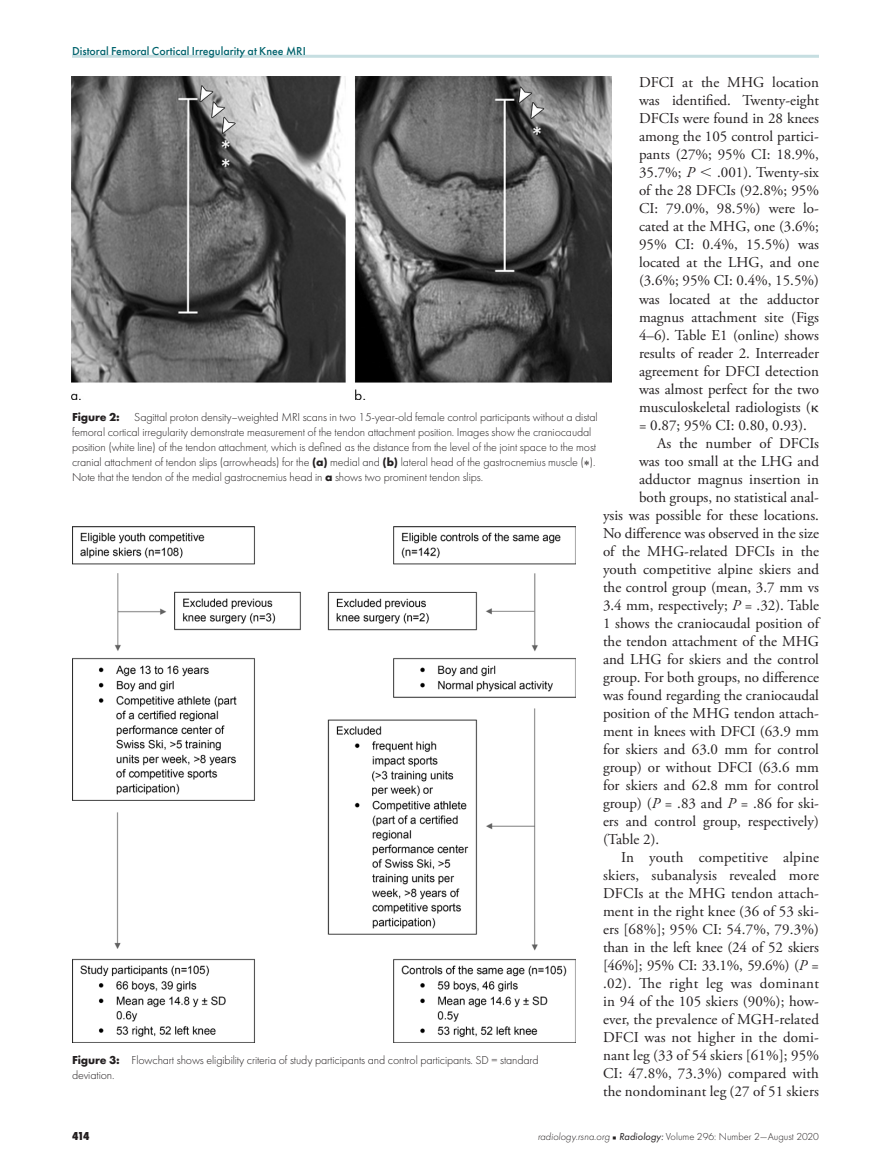
<style>
.page{position:relative;width:891px;height:1175px;background:#fff}
.page>*{position:absolute;margin:0;border:0;box-sizing:border-box;transform-origin:0 0}
.t1{font:15px "Adobe Garamond Pro";color:#231f20}
.t2{font:15px "Adobe Garamond Pro";letter-spacing:.02em;color:#231f20}
.t3{font:300 12px/15px "Futura PT";letter-spacing:-.01em;color:#231f20}
.t4{font:500 12px "Futura PT";color:#00636d}
.t5{font:800 12px "Futura PT Cond";color:#231f20}
.t6{font:300 10.5px "Futura PT";color:#231f20}
.s1{font-style:italic}
.s2{font-family:"Universal Greekwith Math Pi"}
.s3{font-weight:700}
.s4{font-family:"Times New Roman";font-weight:400}
.s5{font-family:"Universal Newswith Comm Pi";font-weight:400;font-size:6px}
.s6{font-weight:400;font-style:italic}
</style>
<div class="page">
<hr style="left:72px;top:55px;width:747px;height:3px;background:#c6dee1">
<img style="left:72px;top:526px;width:504px;height:516px">
<img style="left:72px;top:76px;width:540px;height:324px">
<p class="t4" style="left:72px;top:44px;width:235px">Distoral Femoral Cortical Irregularity at Knee MRI</p>
<p class="t1" style="left:639px;top:74px;width:182px">DFCI at the MHG location</p>
<p class="t1" style="left:639px;top:92px;width:182px">was identified. Twenty-eight</p>
<p class="t1" style="left:639px;top:110px;width:182px">DFCIs were found in 28 knees</p>
<p class="t1" style="left:639px;top:128px;width:181px">among the 105 control partici-</p>
<p class="t1" style="left:639px;top:146px;width:181px">pants (27%; 95% CI: 18.9%,</p>
<p class="t1" style="left:639px;top:164px;width:182px">35.7%; <span class="s1">P</span> <span class="s2">,</span> .001). Twenty-six</p>
<p class="t1" style="left:639px;top:182px;width:181px">of the 28 DFCIs (92.8%; 95%</p>
<p class="t1" style="left:639px;top:200px;width:181px">CI: 79.0%, 98.5%) were lo-</p>
<p class="t1" style="left:639px;top:218px;width:182px">cated at the MHG, one (3.6%;</p>
<p class="t1" style="left:639px;top:236px;width:182px">95% CI: 0.4%, 15.5%) was</p>
<p class="t1" style="left:639px;top:254px;width:181px">located at the LHG, and one</p>
<p class="t1" style="left:639px;top:272px;width:181px">(3.6%; 95% CI: 0.4%, 15.5%)</p>
<p class="t1" style="left:639px;top:290px;width:181px">was located at the adductor</p>
<p class="t1" style="left:639px;top:308px;width:181px">magnus attachment site (Figs</p>
<p class="t1" style="left:639px;top:326px;width:182px">4–6). Table E1 (online) shows</p>
<p class="t1" style="left:639px;top:344px;width:181px">results of reader 2. Interreader</p>
<p class="t1" style="left:639px;top:362px;width:181px">agreement for DFCI detection</p>
<p class="t1" style="left:639px;top:380px;width:182px">was almost perfect for the two</p>
<p class="t1" style="left:639px;top:398px;width:181px">musculoskeletal radiologists (<span class="s2">k</span></p>
<p class="t1" style="left:639px;top:416px;width:169px">= 0.87; 95% CI: 0.80, 0.93).</p>
<p class="t1" style="left:657px;top:434px;width:164px">As the number of DFCIs</p>
<p class="t1" style="left:639px;top:452px;width:182px">was too small at the LHG and</p>
<p class="t1" style="left:639px;top:470px;width:182px">adductor magnus insertion in</p>
<p class="t1" style="left:639px;top:488px;width:182px">both groups, no statistical anal-</p>
<p class="t1" style="left:603px;top:506px;width:218px">ysis was possible for these locations.</p>
<p class="t1" style="left:603px;top:524px;width:218px">No difference was observed in the size</p>
<p class="t1" style="left:603px;top:542px;width:218px">of the MHG-related DFCIs in the</p>
<p class="t1" style="left:603px;top:560px;width:218px">youth competitive alpine skiers and</p>
<p class="t1" style="left:603px;top:578px;width:217px">the control group (mean, 3.7 mm vs</p>
<p class="t1" style="left:603px;top:596px;width:217px">3.4 mm, respectively; <span class="s1">P</span> = .32). Table</p>
<p class="t1" style="left:603px;top:614px;width:218px">1 shows the craniocaudal position of</p>
<p class="t1" style="left:603px;top:632px;width:218px">the tendon attachment of the MHG</p>
<p class="t1" style="left:603px;top:650px;width:217px">and LHG for skiers and the control</p>
<p class="t1" style="left:603px;top:668px;width:217px">group. For both groups, no difference</p>
<p class="t1" style="left:603px;top:686px;width:218px">was found regarding the craniocaudal</p>
<p class="t1" style="left:603px;top:704px;width:218px">position of the MHG tendon attach-</p>
<p class="t1" style="left:603px;top:722px;width:217px">ment in knees with DFCI (63.9 mm</p>
<p class="t1" style="left:603px;top:740px;width:217px">for skiers and 63.0 mm for control</p>
<p class="t1" style="left:603px;top:758px;width:217px">group) or without DFCI (63.6 mm</p>
<p class="t1" style="left:603px;top:776px;width:217px">for skiers and 62.8 mm for control</p>
<p class="t1" style="left:603px;top:794px;width:218px">group) (<span class="s1">P</span> = .83 and <span class="s1">P</span> = .86 for ski-</p>
<p class="t1" style="left:603px;top:812px;width:217px">ers and control group, respectively)</p>
<p class="t1" style="left:603px;top:830px;width:58px">(Table 2).</p>
<p class="t1" style="left:621px;top:848px;width:200px">In youth competitive alpine</p>
<p class="t1" style="left:603px;top:866px;width:217px">skiers, subanalysis revealed more</p>
<p class="t1" style="left:603px;top:884px;width:218px">DFCIs at the MHG tendon attach-</p>
<p class="t1" style="left:603px;top:902px;width:217px">ment in the right knee (36 of 53 ski-</p>
<p class="t1" style="left:603px;top:920px;width:218px">ers [68%]; 95% CI: 54.7%, 79.3%)</p>
<p class="t1" style="left:603px;top:938px;width:217px">than in the left knee (24 of 52 skiers</p>
<p class="t1" style="left:603px;top:956px;width:217px">[46%]; 95% CI: 33.1%, 59.6%) (<span class="s1">P</span> =</p>
<p class="t2" style="left:603px;top:974px;width:217px">.02). The right leg was dominant</p>
<p class="t1" style="left:603px;top:992px;width:218px">in 94 of the 105 skiers (90%); how-</p>
<p class="t1" style="left:603px;top:1010px;width:217px">ever, the prevalence of MGH-related</p>
<p class="t1" style="left:603px;top:1028px;width:218px">DFCI was not higher in the domi-</p>
<p class="t1" style="left:603px;top:1046px;width:218px">nant leg (33 of 54 skiers [61%]; 95%</p>
<p class="t1" style="left:603px;top:1064px;width:217px">CI: 47.8%, 73.3%) compared with</p>
<p class="t1" style="left:603px;top:1082px;width:218px">the nondominant leg (27 of 51 skiers</p>
<p class="t3" style="left:72px;top:409px;width:527px"><span class="s3">Figure 2:</span> Sagittal proton density–weighted MRI scans in two 15-year-old female control participants without a distal femoral cortical irregularity demonstrate measurement of the tendon attachment position. Images show the craniocaudal position (white line) of the tendon attachment, which is defined as the distance from the level of the joint space to the most cranial attachment of tendon slips (arrowheads) for the <span class="s3">(a)</span> medial and <span class="s3">(b)</span> lateral head of the gastrocnemius muscle (<span class="s4">*</span>).<br>Note that the tendon of the medial gastrocnemius head in <span class="s3">a</span> shows two prominent tendon slips.</p>
<p class="t3" style="left:72px;top:1052px;width:468px"><span class="s3">Figure 3:</span> Flowchart shows eligibility criteria of study participants and control participants. SD = standard deviation.</p>
<p class="t5" style="left:72px;top:1129px;width:19px">414</p>
<p class="t6" style="left:538px;top:1131px;width:283px"><span class="s1">radiology.rsna.org</span> <span class="s5">n</span> <span class="s6">Radiology:</span> Volume 296: Number 2—August 2020</p>
</div>
